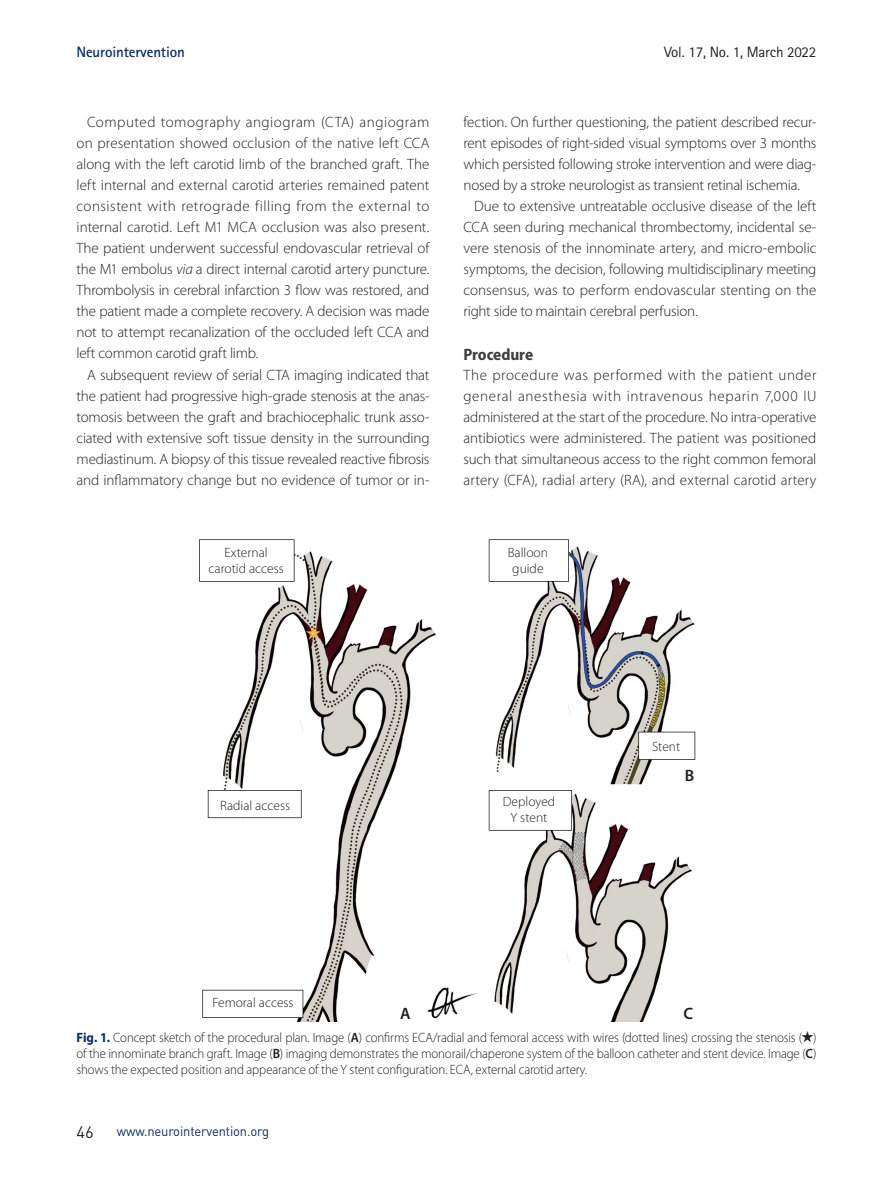
<style>
.page{position:relative;width:893px;height:1191px;background:#fff}
.page>*{position:absolute;margin:0;border:0;box-sizing:border-box;transform-origin:0 0}
.t1{font:700 semi-condensed 16.5px "Myriad Pro";letter-spacing:-.005em;color:#3e3e3f}
.t2{font:600 16.5px "Myriad Pro";color:#231f20}
.t3{font:16.5px "DIN Pro";color:#231f20}
.t4{font:300 15px/21px "Myriad Pro";letter-spacing:-.01em;color:#231f20;text-align:justify}
.t5{font:15px "Rotis Sans Serif Std";letter-spacing:-.01em;color:#231f20}
.t6{font:700 15px "Rotis Sans Serif Std";letter-spacing:-.01em;color:#072e66}
.t7{font:300 13.5px/16.2px "Myriad Pro";color:#231f20;text-align:justify;scale:.95 1}
.t8{font:300 13.5px/16.2px "Myriad Pro";color:#231f20;text-align:center}
.t9{font:13.5px "DIN Pro";letter-spacing:-.01em;color:#072e66;scale:.96 1}
.s1{font-style:italic}
.s2{font-weight:700;color:#072e66}
.s3{font-weight:600}
.s4{font-family:"Ko Pub Dotum"}
</style>
<div class="page">
<img style="left:199px;top:539px;width:497px;height:482px">
<p class="t6" style="left:77px;top:43px;width:110px">neurointervention</p>
<p class="t5" style="left:664px;top:43px;width:154px">Vol. 17, No. 1, March 2022</p>
<p class="t4" style="left:77px;top:112px;width:354px;text-indent:11px">Computed tomography angiogram (CTA) angiogram on presentation showed occlusion of the native left CCA along with the left carotid limb of the branched graft. The left internal and external carotid arteries remained patent consistent with retrograde filling from the external to internal carotid. Left M1 MCA occlusion was also present.<br>The patient underwent successful endovascular retrieval of the M1 embolus <span class="s1">via</span> a direct internal carotid artery puncture.<br>Thrombolysis in cerebral infarction 3 flow was restored, and the patient made a complete recovery. A decision was made not to attempt recanalization of the occluded left CCA and left common carotid graft limb.</p>
<p class="t4" style="left:77px;top:364px;width:354px;text-indent:11px">A subsequent review of serial CTA imaging indicated that the patient had progressive high-grade stenosis at the anas&shy;tomosis between the graft and brachiocephalic trunk asso&shy;ciated with extensive soft tissue density in the surrounding mediastinum. A biopsy of this tissue revealed reactive fibrosis and inflammatory change but no evidence of tumor or in-</p>
<p class="t4" style="left:463px;top:112px;width:354px">fection. On further questioning, the patient described recur&shy;rent episodes of right-sided visual symptoms over 3 months which persisted following stroke intervention and were diag&shy;nosed by a stroke neurologist as transient retinal ischemia.</p>
<p class="t4" style="left:463px;top:196px;width:354px;text-indent:11px">Due to extensive untreatable occlusive disease of the left CCA seen during mechanical thrombectomy, incidental se&shy;vere stenosis of the innominate artery, and micro-embolic symptoms, the decision, following multidisciplinary meeting consensus, was to perform endovascular stenting on the right side to maintain cerebral perfusion.</p>
<p class="t1" style="left:463px;top:343px;width:71px">Procedure</p>
<p class="t4" style="left:463px;top:364px;width:354px">The procedure was performed with the patient under general anesthesia with intravenous heparin 7,000 IU administered at the start of the procedure. No intra-operative antibiotics were administered. The patient was positioned such that simultaneous access to the right common femoral artery (CFA), radial artery (RA), and external carotid artery</p>
<p class="t8" style="left:209px;top:544px;width:77px">External carotid access</p>
<p class="t8" style="left:508px;top:544px;width:42px">Balloon guide</p>
<p class="t8" style="left:220px;top:797px;width:72px">Radial access</p>
<p class="t8" style="left:503px;top:793px;width:54px">Deployed<br>Y stent</p>
<p class="t8" style="left:652px;top:738px;width:30px">Stent</p>
<p class="t2" style="left:685px;top:765px;width:11px">B</p>
<p class="t8" style="left:212px;top:994px;width:83px">Femoral access</p>
<p class="t2" style="left:400px;top:1003px;width:12px">A</p>
<p class="t2" style="left:683px;top:1003px;width:11px">C</p>
<p class="t7" style="left:77px;top:1029px;width:780px"><span class="s2">Fig. 1.</span> Concept sketch of the procedural plan. Image (<span class="s3">A</span>) confirms ECA/radial and femoral access with wires (dotted lines) crossing the stenosis (<span class="s4">★</span>) of the innominate branch graft. Image (<span class="s3">B</span>) imaging demonstrates the monorail/chaperone system of the balloon catheter and stent device. Image (<span class="s3">C</span>) shows the expected position and appearance of the Y stent configuration. ECA, external carotid artery.</p>
<p class="t3" style="left:77px;top:1120px;width:19px">46</p>
<p class="t9" style="left:117px;top:1122px;width:160px">www.neurointervention.org</p>
</div>
